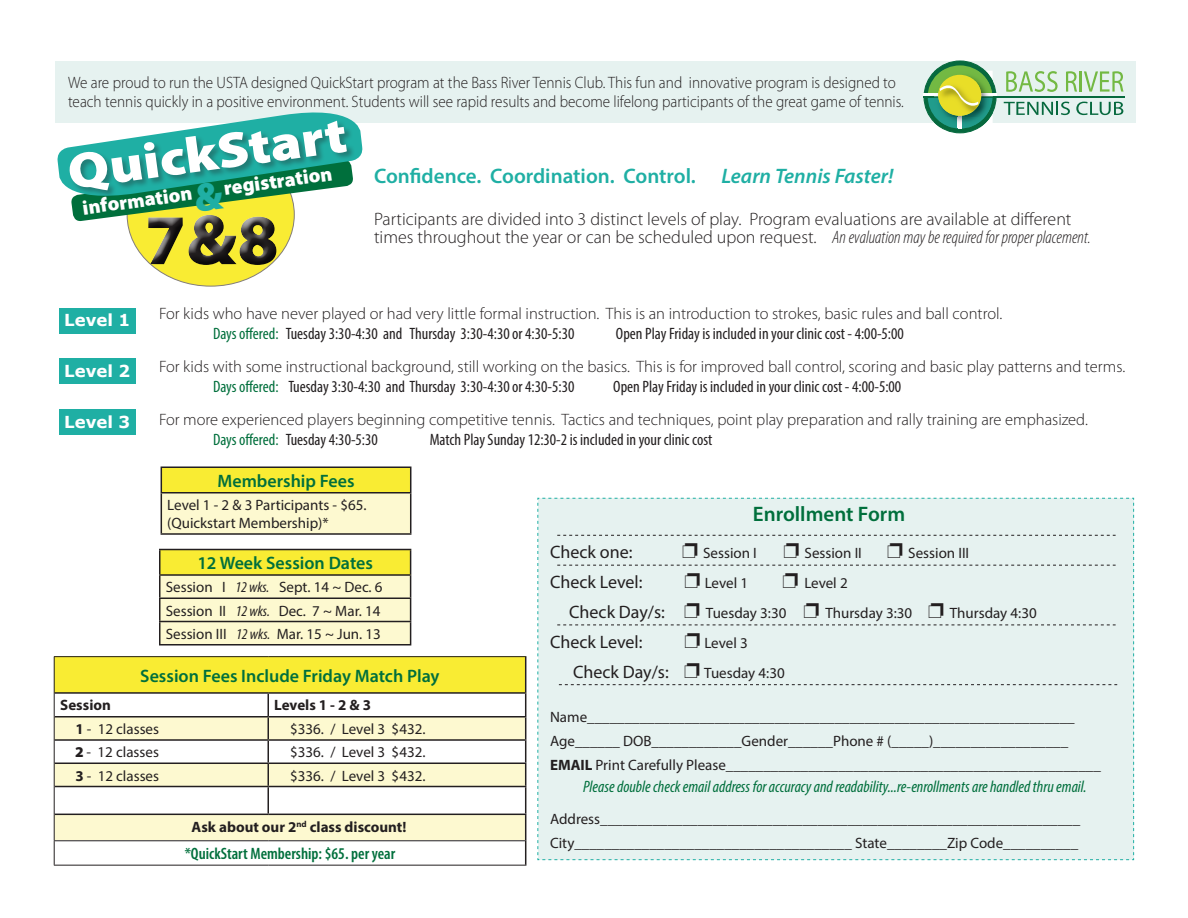
<style>
.page{position:relative;width:1188px;height:918px;background:#fff}
.page>*{position:absolute;margin:0;border:0;box-sizing:border-box;transform-origin:0 0}
.t1{font:600 21px "Myriad Pro";color:#1fafa4}
.t2{font:600 21px "Myriad Pro";color:#006f3c}
.t3{font:900 20.1px "Myriad Pro";color:#fff}
.t4{font:300 18px "Myriad Pro";color:#231f20}
.t5{font:600 18px "Myriad Pro";color:#006f3c}
.t6{font:18px "Myriad Pro";color:#231f20}
.t7{font:300 16.5px "Myriad Pro";color:#231f20}
.t8{font:condensed 16.5px "Myriad Pro";color:#231f20}
.t9{font:300 16.5px/19.5px "Myriad Pro";color:#231f20;scale:.92 1}
.t10{font:italic condensed 16.5px "Myriad Pro";color:#006f3c}
.t11{font:600 condensed 16.5px "Myriad Pro";color:#006f3c}
.t12{font:700 16.5px "Verdana";color:#fff}
.t13{font:15px/24px "Myriad Pro";color:#231f20}
.t14{font:700 15px "Myriad Pro";color:#231f20}
.s1{font-style:italic}
.s2{font-style:italic;font-stretch:condensed}
.s3{color:#006f3c}
.s4{font-weight:700}
.s5{font-weight:900}
</style>
<div class="page">
<div style="left:55px;top:62px;width:1080px;height:61px;background:#e6f2f0"></div>
<hr style="left:924px;top:97px;width:201px;height:1px;background:#06693e">
<svg style="left:924px;top:60px;width:73px;height:73px"></svg>
<svg style="left:1006px;top:71px;width:52px;height:21px"></svg>
<svg style="left:1066px;top:71px;width:11px;height:21px"></svg>
<hr style="left:1080px;top:71px;width:2px;height:21px;background:#73b943">
<svg style="left:1084px;top:71px;width:40px;height:21px"></svg>
<svg style="left:1004px;top:102px;width:66px;height:13px"></svg>
<svg style="left:1076px;top:102px;width:47px;height:13px"></svg>
<div style="left:54px;top:657px;width:472px;height:36px;background:#f9ec33"></div>
<svg style="left:55px;top:718px;width:470px;height:122px;fill:#fdf9d0"></svg>
<hr style="left:525px;top:657px;width:1px;height:35px;background:#231f20">
<hr style="left:55px;top:692px;width:213px;height:2px;background:#231f20">
<hr style="left:268px;top:692px;width:258px;height:2px;background:#231f20">
<hr style="left:55px;top:716px;width:213px;height:2px;background:#231f20">
<hr style="left:268px;top:716px;width:258px;height:2px;background:#231f20">
<hr style="left:55px;top:739px;width:213px;height:2px;background:#231f20">
<hr style="left:268px;top:739px;width:258px;height:2px;background:#231f20">
<hr style="left:55px;top:763px;width:213px;height:1px;background:#231f20">
<hr style="left:268px;top:763px;width:258px;height:1px;background:#231f20">
<hr style="left:55px;top:786px;width:213px;height:1px;background:#231f20">
<hr style="left:268px;top:786px;width:258px;height:1px;background:#231f20">
<svg style="left:268px;top:694px;width:1px;height:120px"></svg>
<hr style="left:55px;top:814px;width:213px;height:1px;background:#231f20">
<hr style="left:268px;top:814px;width:258px;height:1px;background:#231f20">
<svg style="left:525px;top:694px;width:1px;height:171px"></svg>
<hr style="left:54px;top:656px;width:214px;height:1px;background:#231f20">
<hr style="left:54px;top:657px;width:1px;height:36px;background:#231f20">
<hr style="left:268px;top:656px;width:258px;height:1px;background:#231f20">
<hr style="left:54px;top:840px;width:214px;height:1px;background:#231f20">
<svg style="left:54px;top:693px;width:1px;height:172px"></svg>
<hr style="left:268px;top:840px;width:257px;height:1px;background:#231f20">
<hr style="left:54px;top:865px;width:214px;height:1px;background:#231f20">
<hr style="left:268px;top:865px;width:258px;height:1px;background:#231f20">
<div style="left:60px;top:308px;width:76px;height:26px;background:#1fafa4"></div>
<div style="left:60px;top:358px;width:76px;height:26px;background:#1fafa4"></div>
<div style="left:60px;top:409px;width:76px;height:26px;background:#1fafa4"></div>
<div style="left:127px;top:143px;width:167px;height:143px;background:#f9ec33;border-radius:50%"></div>
<div style="left:161px;top:467px;width:250px;height:26px;background:#f9ec33"></div>
<div style="left:161px;top:493px;width:250px;height:41px;background:#fdf9d0"></div>
<hr style="left:161px;top:466px;width:250px;height:2px;background:#231f20">
<svg style="left:161px;top:468px;width:1px;height:24px"></svg>
<svg style="left:410px;top:468px;width:1px;height:24px"></svg>
<hr style="left:161px;top:492px;width:250px;height:2px;background:#231f20">
<hr style="left:161px;top:494px;width:1px;height:39px;background:#231f20">
<hr style="left:410px;top:494px;width:1px;height:39px;background:#231f20">
<hr style="left:161px;top:533px;width:250px;height:2px;background:#231f20">
<div style="left:139px;top:215px;width:148px;height:61px;background:#231f20;opacity:.75"></div>
<hr style="left:159px;top:549px;width:252px;height:1px;background:#231f20">
<svg style="left:159px;top:550px;width:252px;height:94px;background:#eee89d"></svg>
<hr style="left:159px;top:644px;width:252px;height:2px;background:#231f20">
<div style="left:537px;top:498px;width:597px;height:362px;background:#e6f2f0"></div>
<svg style="left:57px;top:112px;width:306px;height:153px"></svg>
<p class="t9" style="left:68px;top:73px;width:910px">We are proud to run the USTA designed QuickStart program at the Bass River Tennis Club. This fun and innovative program is designed to teach tennis quickly in a positive environment. Students will see rapid results and become lifelong participants of the great game of tennis.</p>
<p class="t3" style="left:81px;top:197px;width:112px;rotate:-8deg">information</p>
<p class="t3" style="left:222px;top:177px;width:111px;rotate:-8deg">registration</p>
<p class="t1" style="left:374px;top:163px;width:521px">Confidence. Coordination. Control. <span class="s1">Learn Tennis Faster!</span></p>
<p class="t4" style="left:374px;top:209px;width:699px">Participants are divided into 3 distinct levels of play. Program evaluations are available at different</p>
<p class="t4" style="left:374px;top:227px;width:718px">times throughout the year or can be scheduled upon request. <span class="s2">An evaluation may be required for proper placement.</span></p>
<p class="t12" style="left:64px;top:310px;width:68px">Level 1</p>
<p class="t12" style="left:64px;top:361px;width:68px">Level 2</p>
<p class="t12" style="left:64px;top:412px;width:68px">Level 3</p>
<p class="t7" style="left:159px;top:304px;width:845px">For kids who have never played or had very little formal instruction. This is an introduction to strokes, basic rules and ball control.</p>
<p class="t8" style="left:213px;top:323px;width:363px"><span class="s3">Days offered:</span> Tuesday 3:30-4:30 and Thursday 3:30-4:30 or 4:30-5:30</p>
<p class="t8" style="left:616px;top:323px;width:290px">Open Play Friday is included in your clinic cost - 4:00-5:00</p>
<p class="t7" style="left:159px;top:358px;width:968px">For kids with some instructional background, still working on the basics. This is for improved ball control, scoring and basic play patterns and terms.</p>
<p class="t8" style="left:213px;top:377px;width:363px"><span class="s3">Days offered:</span> Tuesday 3:30-4:30 and Thursday 3:30-4:30 or 4:30-5:30</p>
<p class="t8" style="left:613px;top:377px;width:290px">Open Play Friday is included in your clinic cost - 4:00-5:00</p>
<p class="t7" style="left:159px;top:411px;width:930px">For more experienced players beginning competitive tennis. Tactics and techniques, point play preparation and rally training are emphasized.</p>
<p class="t8" style="left:213px;top:430px;width:166px"><span class="s3">Days offered:</span> Tuesday 4:30-5:30</p>
<p class="t8" style="left:430px;top:430px;width:284px">Match Play Sunday 12:30-2 is included in your clinic cost</p>
<p class="t5" style="left:217px;top:469px;width:139px">Membership Fees</p>
<p class="t13" style="left:167px;top:493px;width:201px">Level 1 - 2 &amp; 3 Participants - $65.</p>
<p class="t13" style="left:167px;top:511px;width:163px">(Quickstart Membership)*</p>
<p class="t5" style="left:197px;top:552px;width:177px">12 Week Session Dates</p>
<p class="t13" style="left:166px;top:575px;width:218px">Session I <span class="s2">12 wks.</span> Sept. 14 ~ Dec. 6</p>
<p class="t13" style="left:166px;top:598px;width:216px">Session II <span class="s2">12 wks.</span> Dec. 7 ~ Mar. 14</p>
<p class="t13" style="left:166px;top:621px;width:217px">Session III <span class="s2">12 wks.</span> Mar. 15 ~ Jun. 13</p>
<p class="t5" style="left:140px;top:665px;width:301px">Session Fees Include Friday Match Play</p>
<p class="t14" style="left:60px;top:695px;width:52px">Session</p>
<p class="t14" style="left:274px;top:695px;width:98px">Levels 1 - 2 &amp; 3</p>
<p class="t13" style="left:75px;top:717px;width:85px"><span class="s4">1</span> - 12 classes</p>
<p class="t13" style="left:290px;top:717px;width:137px">$336. / Level 3 $432.</p>
<p class="t13" style="left:75px;top:740px;width:85px"><span class="s5">2</span> - 12 classes</p>
<p class="t13" style="left:290px;top:740px;width:137px">$336. / Level 3 $432.</p>
<p class="t13" style="left:75px;top:763px;width:85px"><span class="s4">3</span> - 12 classes</p>
<p class="t13" style="left:290px;top:763px;width:137px">$336. / Level 3 $432.</p>
<p class="t14" style="left:192px;top:817px;width:216px">Ask about our 2<sup>nd</sup> class discount!</p>
<p class="t11" style="left:185px;top:845px;width:212px">*QuickStart Membership: $65. per year</p>
<p class="t2" style="left:753px;top:501px;width:154px">Enrollment Form</p>
<p class="t6" style="left:550px;top:541px;width:84px">Check one:</p>
<p class="t13" style="left:703px;top:541px;width:55px">Session I</p>
<p class="t13" style="left:805px;top:541px;width:59px">Session II</p>
<p class="t13" style="left:908px;top:541px;width:62px">Session III</p>
<p class="t6" style="left:550px;top:571px;width:94px">Check Level:</p>
<p class="t13" style="left:705px;top:571px;width:45px">Level 1</p>
<p class="t13" style="left:804px;top:571px;width:45px">Level 2</p>
<p class="t6" style="left:569px;top:601px;width:97px">Check Day/s:</p>
<p class="t13" style="left:706px;top:601px;width:82px">Tuesday 3:30</p>
<p class="t13" style="left:825px;top:601px;width:88px">Thursday 3:30</p>
<p class="t13" style="left:950px;top:601px;width:88px">Thursday 4:30</p>
<p class="t6" style="left:550px;top:631px;width:94px">Check Level:</p>
<p class="t13" style="left:704px;top:631px;width:45px">Level 3</p>
<p class="t6" style="left:573px;top:661px;width:97px">Check Day/s:</p>
<p class="t13" style="left:704px;top:661px;width:82px">Tuesday 4:30</p>
<p class="t13" style="left:550px;top:704px;width:526px">Name_________________________________________________________________<br>Age______ DOB____________Gender______Phone # (_____)__________________</p>
<p class="t13" style="left:550px;top:752px;width:552px"><span class="s4">EMAIL</span> Print Carefully Please__________________________________________________</p>
<p class="t10" style="left:583px;top:776px;width:505px">Please double check email address for accuracy and readability...re-enrollments are handled thru email.</p>
<p class="t13" style="left:550px;top:806px;width:532px">Address________________________________________________________________</p>
<p class="t13" style="left:550px;top:830px;width:530px">City_____________________________________ State________Zip Code__________</p>
</div>
